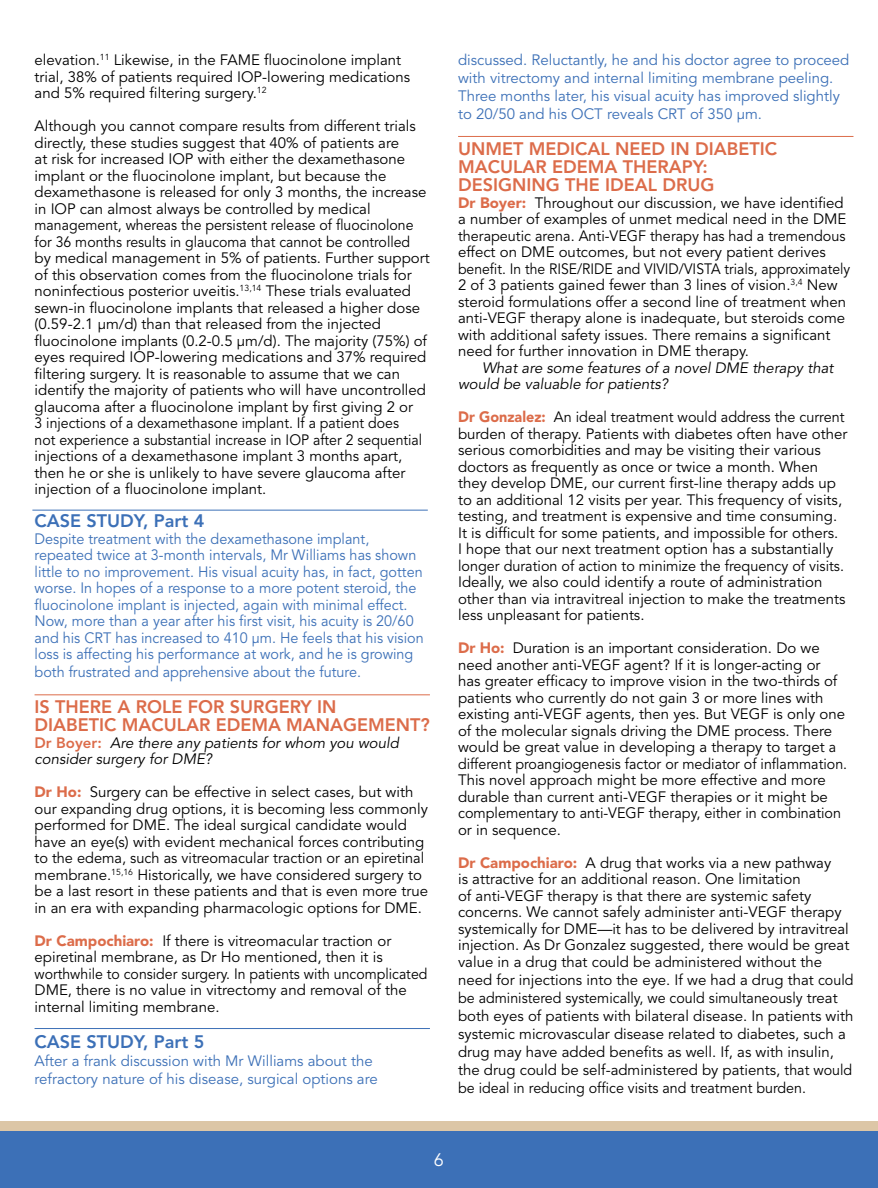
<style>
.page{position:relative;width:878px;height:1188px;background:#fff}
.page>*{position:absolute;margin:0;border:0;box-sizing:border-box;transform-origin:0 0}
.t1{font:800 18px/18px "Avenir";color:#dc6c4a}
.t2{font:800 18px "Avenir";color:#3c70b7}
.t3{font:18px "Avenir";color:#fff}
.t4{font:15px/16.5px "Avenir";color:#000}
.t5{font:15px/16.5px "Avenir";color:#000;scale:.96 1}
.t6{font:15px/16.5px "Avenir";color:#3c70b7;scale:.96 1}
.t7{font:15px/18px "Avenir";color:#3c70b7}
.t8{font:italic 15px/16.5px "Avenir";color:#000}
.s1{font-weight:800;font-style:normal;color:#dc6c4a}
.s2{font-weight:900;color:#dc6c4a}
</style>
<div class="page">
<div style="left:0;top:1131px;width:878px;height:57px;background:#3c70b7"></div>
<hr style="left:458px;top:136px;width:395px;height:1px;background:#dc6c4a">
<hr style="left:35px;top:694px;width:395px;height:1px;background:#dc6c4a">
<hr style="left:35px;top:1028px;width:395px;height:1px;background:#3c70b7">
<hr style="left:32px;top:510px;width:396px;height:1px;background:#3c70b7">
<div style="left:0;top:1121px;width:878px;height:10px;background:#dcc6a6"></div>
<p class="t4" style="left:35px;top:52px;width:377px">elevation.<sup>11</sup> Likewise, in the FAME fluocinolone implant trial, 38% of patients required IOP-lowering medications and 5% required filtering surgery.<sup>12</sup></p>
<p class="t4" style="left:35px;top:118px;width:396px">Although you cannot compare results from different trials directly, these studies suggest that 40% of patients are<br>at risk for increased IOP with either the dexamethasone implant or the fluocinolone implant, but because the dexamethasone is released for only 3 months, the increase in IOP can almost always be controlled by medical management, whereas the persistent release of fluocinolone for 36 months results in glaucoma that cannot be controlled by medical management in 5% of patients. Further support of this observation comes from the fluocinolone trials for noninfectious posterior uveitis.<sup>13,14</sup> These trials evaluated sewn-in fluocinolone implants that released a higher dose (0.59-2.1 μm/d) than that released from the injected fluocinolone implants (0.2-0.5 μm/d). The majority (75%) of eyes required IOP-lowering medications and 37% required filtering surgery. It is reasonable to assume that we can identify the majority of patients who will have uncontrolled glaucoma after a fluocinolone implant by first giving 2 or<br>3 injections of a dexamethasone implant. If a patient does<br>not experience a substantial increase in IOP after 2 sequential injections of a dexamethasone implant 3 months apart, then he or she is unlikely to have severe glaucoma after injection of a fluocinolone implant.</p>
<p class="t2" style="left:35px;top:511px;width:171px">CASE STUDY, Part 4</p>
<p class="t6" style="left:35px;top:531px;width:407px">Despite treatment with the dexamethasone implant, repeated twice at 3-month intervals, Mr Williams has shown little to no improvement. His visual acuity has, in fact, gotten worse. In hopes of a response to a more potent steroid, the fluocinolone implant is injected, again with minimal effect.<br>Now, more than a year after his first visit, his acuity is 20/60 and his CRT has increased to 410 μm. He feels that his vision loss is affecting his performance at work, and he is growing</p>
<p class="t6" style="left:35px;top:664px;width:341px">both frustrated and apprehensive about the future.</p>
<p class="t1" style="left:35px;top:698px;width:397px">IS THERE A ROLE FOR SURGERY IN<br>DIABETIC MACULAR EDEMA MANAGEMENT?</p>
<p class="t8" style="left:35px;top:735px;width:366px"><span class="s1">Dr Boyer:</span> Are there any patients for whom you would consider surgery for DME?</p>
<p class="t4" style="left:35px;top:784px;width:395px"><span class="s2">Dr Ho:</span> Surgery can be effective in select cases, but with our expanding drug options, it is becoming less commonly performed for DME. The ideal surgical candidate would have an eye(s) with evident mechanical forces contributing to the edema, such as vitreomacular traction or an epiretinal membrane.<sup>15,16</sup> Historically, we have considered surgery to be a last resort in these patients and that is even more true in an era with expanding pharmacologic options for DME.</p>
<p class="t4" style="left:35px;top:933px;width:394px"><span class="s2">Dr Campochiaro:</span> If there is vitreomacular traction or epiretinal membrane, as Dr Ho mentioned, then it is worthwhile to consider surgery. In patients with uncomplicated DME, there is no value in vitrectomy and removal of the internal limiting membrane.</p>
<p class="t2" style="left:35px;top:1031px;width:171px">CASE STUDY, Part 5</p>
<p class="t7" style="left:35px;top:1052px;width:345px">After a frank discussion with Mr Williams about the refractory nature of his disease, surgical options are</p>
<p class="t7" style="left:458px;top:52px;width:393px">discussed. Reluctantly, he and his doctor agree to proceed with vitrectomy and internal limiting membrane peeling.<br>Three months later, his visual acuity has improved slightly to 20/50 and his OCT reveals CRT of 350 μm.</p>
<p class="t1" style="left:458px;top:140px;width:320px">UNMET MEDICAL NEED IN DIABETIC<br>MACULAR EDEMA THERAPY:<br>DESIGNING THE IDEAL DRUG</p>
<p class="t4" style="left:458px;top:195px;width:393px"><span class="s2">Dr Boyer:</span> Throughout our discussion, we have identified a number of examples of unmet medical need in the DME therapeutic arena. Anti-VEGF therapy has had a tremendous effect on DME outcomes, but not every patient derives benefit. In the RISE/RIDE and VIVID/VISTA trials, approximately 2 of 3 patients gained fewer than 3 lines of vision.<sup>3,4</sup> New steroid formulations offer a second line of treatment when anti-VEGF therapy alone is inadequate, but steroids come with additional safety issues. There remains a significant need for further innovation in DME therapy.</p>
<p class="t8" style="left:458px;top:360px;width:377px;text-indent:24px">What are some features of a novel DME therapy that would be valuable for patients?</p>
<p class="t5" style="left:458px;top:409px;width:407px"><span class="s2">Dr Gonzalez:</span> An ideal treatment would address the current burden of therapy. Patients with diabetes often have other serious comorbidities and may be visiting their various doctors as frequently as once or twice a month. When they develop DME, our current first-line therapy adds up to an additional 12 visits per year. This frequency of visits, testing, and treatment is expensive and time consuming.<br>It is difficult for some patients, and impossible for others.<br>I hope that our next treatment option has a substantially longer duration of action to minimize the frequency of visits.<br>Ideally, we also could identify a route of administration other than via intravitreal injection to make the treatments less unpleasant for patients.</p>
<p class="t4" style="left:458px;top:640px;width:390px"><span class="s2">Dr Ho:</span> Duration is an important consideration. Do we need another anti-VEGF agent? If it is longer-acting or<br>has greater efficacy to improve vision in the two-thirds of patients who currently do not gain 3 or more lines with existing anti-VEGF agents, then yes. But VEGF is only one of the molecular signals driving the DME process. There would be great value in developing a therapy to target a different proangiogenesis factor or mediator of inflammation.<br>This novel approach might be more effective and more durable than current anti-VEGF therapies or it might be complementary to anti-VEGF therapy, either in combination or in sequence.</p>
<p class="t4" style="left:458px;top:855px;width:393px"><span class="s2">Dr Campochiaro:</span> A drug that works via a new pathway<br>is attractive for an additional reason. One limitation<br>of anti-VEGF therapy is that there are systemic safety concerns. We cannot safely administer anti-VEGF therapy systemically for DME—it has to be delivered by intravitreal injection. As Dr Gonzalez suggested, there would be great value in a drug that could be administered without the</p>
<p class="t4" style="left:458px;top:971px;width:397px;line-height:18px">need for injections into the eye. If we had a drug that could be administered systemically, we could simultaneously treat both eyes of patients with bilateral disease. In patients with systemic microvascular disease related to diabetes, such a drug may have added benefits as well. If, as with insulin, the drug could be self-administered by patients, that would be ideal in reducing office visits and treatment burden.</p>
<p class="t3" style="left:434px;top:1149px;width:12px">6</p>
</div>
